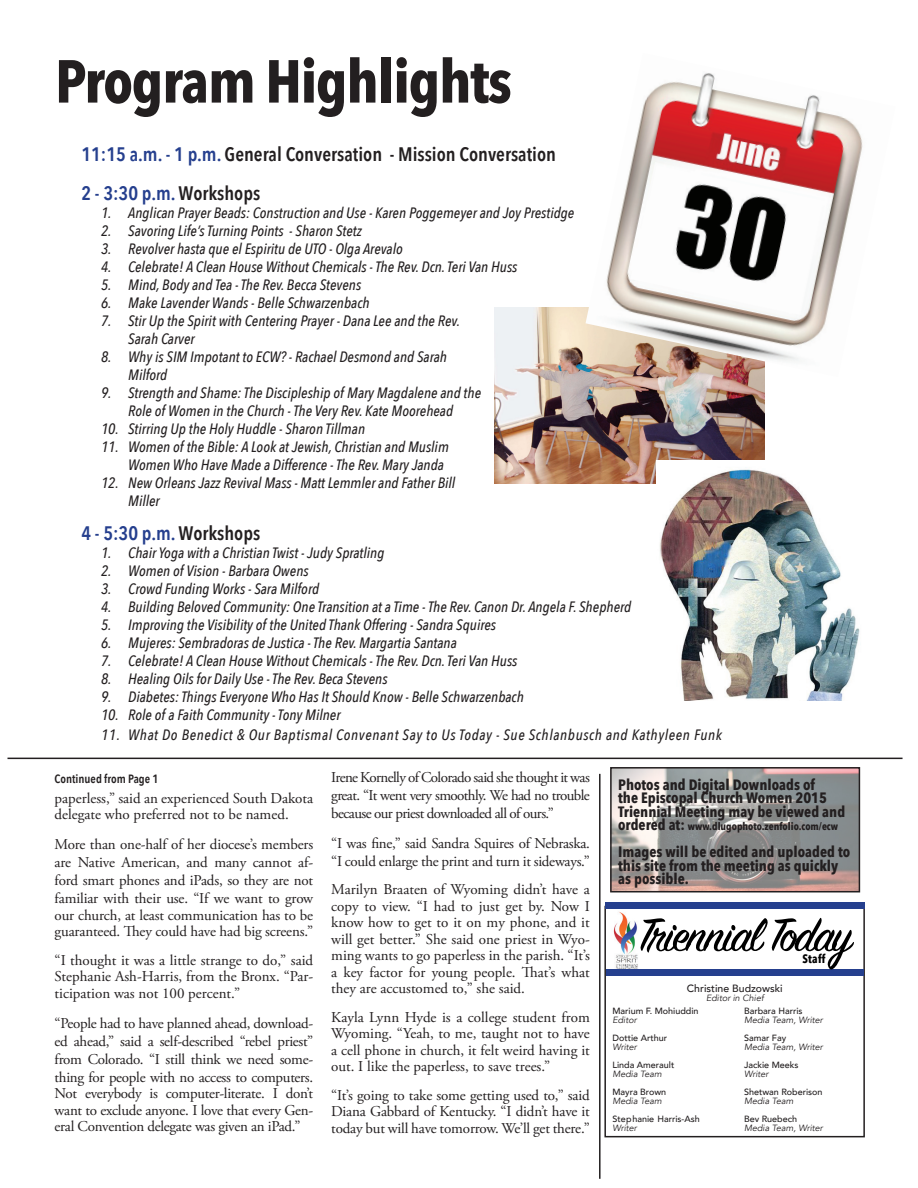
<style>
.page{position:relative;width:918px;height:1188px;background:#fff}
.page>*{position:absolute;margin:0;border:0;box-sizing:border-box;transform-origin:0 0}
.t1{font:700 60px "Avenir Next Condensed";letter-spacing:-.02em;color:#231f20}
.t2{font:51.9px "Sign Painter House Script";letter-spacing:-.04em;color:#000}
.t3{font:600 19.5px/39px "Avenir Next Condensed";color:#231f20}
.t4{font:600 19.5px "Avenir Next Condensed";color:#253f8e}
.t5{font:15px/16.5px "Adobe Garamond Pro";letter-spacing:-.01em;color:#231f20;text-align:justify}
.t6{font:italic 500 15px/18px "Avenir Next Condensed";color:#231f20}
.t7{font:700 15px/13.5px "Avenir Next Condensed";color:#231f20}
.t8{font:italic 500 15px "Avenir Next Condensed";letter-spacing:.04em;color:#231f20}
.t9{font:600 12px "Avenir Next Condensed";color:#231f20}
.t10{font:700 12px "Avenir Next Condensed";letter-spacing:.015em;color:#000}
.t11{font:700 10.5px "Avenir Next Condensed";color:#231f20}
.t12{font:500 10.5px "Avenir";color:#231f20}
.t13{font:500 9px "Avenir";color:#231f20}
.t14{font:italic 9px "Avenir";color:#231f20}
.s1{color:#253f8e}
.s2{color:#231f20}
.s3{font-size:15px}
</style>
<div class="page">
<img style="left:494px;top:307px;width:271px;height:177px">
<img style="left:656px;top:461px;width:204px;height:240px">
<img style="left:613px;top:912px;width:25px;height:57px">
<div style="left:604px;top:906px;width:261px;height:231px;border:2px solid #231f20"></div>
<div style="left:605px;top:903px;width:259px;height:6px;background:#253f8e"></div>
<div style="left:606px;top:969px;width:258px;height:7px;background:#253f8e"></div>
<img style="left:586px;top:73px;width:277px;height:304px">
<hr style="left:8px;top:758px;width:895px;height:1px;background:#231f20">
<hr style="left:599px;top:774px;width:2px;height:405px;background:#231f20">
<img style="left:613px;top:770px;width:244px;height:119px">
<div style="left:610px;top:767px;width:250px;height:125px;border:2px solid #231f20"></div>
<h1 class="t1" style="left:55px;top:45px;width:458px">Program Highlights</h1>
<h3 class="t3" style="left:81px;top:134px;width:476px"><span class="s1">11:15 a.m. - 1 p.m.</span> General Conversation - Mission Conversation<br><span class="s1">2 - 3:30 p.m.</span> Workshops</h3>
<p class="t6" style="left:101px;top:203px;width:475px">1. Anglican Prayer Beads: Construction and Use - Karen Poggemeyer and Joy Prestidge</p>
<p class="t6" style="left:101px;top:221px;width:262px">2. Savoring Life’s Turning Points - Sharon Stetz</p>
<p class="t6" style="left:101px;top:239px;width:303px">3. Revolver hasta que el Espiritu de UTO - Olga Arevalo</p>
<p class="t6" style="left:101px;top:257px;width:418px">4. Celebrate! A Clean House Without Chemicals - The Rev. Dcn. Teri Van Huss</p>
<p class="t6" style="left:101px;top:275px;width:262px">5. Mind, Body and Tea - The Rev. Becca Stevens</p>
<p class="t6" style="left:101px;top:293px;width:270px">6. Make Lavender Wands - Belle Schwarzenbach</p>
<p class="t6" style="left:128px;top:311px;width:333px;text-indent:-27px">7. Stir Up the Spirit with Centering Prayer - Dana Lee and the Rev.<br>Sarah Carver</p>
<p class="t6" style="left:128px;top:347px;width:320px;text-indent:-27px">8. Why is SIM Impotant to ECW? - Rachael Desmond and Sarah<br>Milford</p>
<p class="t6" style="left:101px;top:383px;width:381px;text-align:center">9. Strength and Shame: The Discipleship of Mary Magdalene and the<br>Role of Women in the Church - The Very Rev. Kate Moorehead</p>
<p class="t6" style="left:101px;top:419px;width:265px">10. Stirring Up the Holy Huddle - Sharon Tillman</p>
<p class="t6" style="left:128px;top:437px;width:322px;text-indent:-27px">11. Women of the Bible: A Look at Jewish, Christian and Muslim<br>Women Who Have Made a Difference - The Rev. Mary Janda</p>
<p class="t6" style="left:128px;top:473px;width:329px;text-indent:-27px">12. New Orleans Jazz Revival Mass - Matt Lemmler and Father Bill<br>Miller</p>
<h3 class="t4" style="left:81px;top:516px;width:180px">4 - 5:30 p.m. <span class="s2">Workshops</span></h3>
<p class="t6" style="left:101px;top:544px;width:285px">1. Chair Yoga with a Christian Twist - Judy Spratling</p>
<p class="t6" style="left:101px;top:562px;width:209px">2. Women of Vision - Barbara Owens</p>
<p class="t6" style="left:101px;top:580px;width:219px">3. Crowd Funding Works - Sara Milford</p>
<p class="t6" style="left:101px;top:598px;width:532px">4. Building Beloved Community: One Transition at a Time - The Rev. Canon Dr. Angela F. Shepherd</p>
<p class="t6" style="left:101px;top:616px;width:397px">5. Improving the Visibility of the United Thank Offering - Sandra Squires</p>
<p class="t6" style="left:101px;top:634px;width:357px">6. Mujeres: Sembradoras de Justica - The Rev. Margartia Santana</p>
<p class="t6" style="left:101px;top:652px;width:418px">7. Celebrate! A Clean House Without Chemicals - The Rev. Dcn. Teri Van Huss</p>
<p class="t6" style="left:101px;top:670px;width:288px">8. Healing Oils for Daily Use - The Rev. Beca Stevens</p>
<p class="t6" style="left:101px;top:688px;width:424px">9. Diabetes: Things Everyone Who Has It Should Know - Belle Schwarzenbach</p>
<p class="t6" style="left:101px;top:706px;width:241px">10. Role of a Faith Community - Tony Milner</p>
<p class="t8" style="left:101px;top:725px;width:622px">11. What Do Benedict &amp; Our Baptismal Convenant Say to Us Today - Sue Schlanbusch and Kathyleen Funk</p>
<p class="t9" style="left:55px;top:768px;width:105px">Continued from Page 1</p>
<p class="t5" style="left:55px;top:790px;width:260px">paperless,” said an experienced South Dakota delegate who preferred not to be named.</p>
<p class="t5" style="left:55px;top:836px;width:260px;line-height:18px">More than one-half of her diocese’s members are Native American, and many cannot af&shy;ford smart phones and iPads, so they are not familiar with their use. “If we want to grow</p>
<p class="t5" style="left:55px;top:907px;width:260px">our church, at least communication has to be guaranteed. They could have had big screens.”</p>
<p class="t5" style="left:55px;top:952px;width:260px">“I thought it was a little strange to do,” said Stephanie Ash-Harris, from the Bronx. “Par&shy;ticipation was not 100 percent.”</p>
<p class="t5" style="left:55px;top:1015px;width:260px;line-height:18px">“People had to have planned ahead, download&shy;ed ahead,” said a self-described “rebel priest” from Colorado. “I still think we need some&shy;thing for people with no access to computers.</p>
<p class="t5" style="left:55px;top:1086px;width:260px">Not everybody is computer-literate. I don’t want to exclude anyone. I love that every Gen&shy;eral Convention delegate was given an iPad.”</p>
<p class="t5" style="left:331px;top:769px;width:260px;line-height:18px">Irene Kornelly of Colorado said she thought it was great. “It went very smoothly. We had no trouble because our priest downloaded all of ours.”</p>
<p class="t5" style="left:331px;top:835px;width:260px;line-height:18px">“I was fine,” said Sandra Squires of Nebraska. “I could enlarge the print and turn it sideways.”</p>
<p class="t5" style="left:331px;top:882px;width:260px">Marilyn Braaten of Wyoming didn’t have a copy to view. “I had to just get by. Now I know how to get to it on my phone, and it will get better.” She said one priest in Wyo&shy;ming wants to go paperless in the parish. “It’s a key factor for young people. That’s what they are accustomed to,” she said.</p>
<p class="t5" style="left:331px;top:1009px;width:260px">Kayla Lynn Hyde is a college student from Wyoming. “Yeah, to me, taught not to have a cell phone in church, it felt weird having it out. I like the paperless, to save trees.”</p>
<p class="t5" style="left:331px;top:1087px;width:260px">“It’s going to take some getting used to,” said Diana Gabbard of Kentucky. “I didn’t have it today but will have tomorrow. We’ll get there.”</p>
<p class="t7" style="left:618px;top:778px;width:229px">Photos and Digital Downloads of<br>the Episcopal Church Women 2015<br>Triennial Meeting may be viewed and</p>
<p class="t11" style="left:618px;top:820px;width:221px"><span class="s3">ordered at:</span> www.dlugophoto.zenfolio.com/ecw</p>
<p class="t7" style="left:618px;top:845px;width:233px">Images will be edited and uploaded to this site from the meeting as quickly as possible.</p>
<h2 class="t2" style="left:638px;top:903px;width:216px">Triennial Today</h2>
<p class="t10" style="left:803px;top:951px;width:24px">Staff</p>
<p class="t12" style="left:687px;top:980px;width:97px">Christine Budzowski</p>
<p class="t14" style="left:706px;top:993px;width:59px">Editor in Chief</p>
<p class="t13" style="left:612px;top:1003px;width:88px">Marium F. Mohiuddin</p>
<p class="t14" style="left:612px;top:1015px;width:26px">Editor</p>
<p class="t13" style="left:612px;top:1030px;width:56px">Dottie Arthur</p>
<p class="t14" style="left:612px;top:1042px;width:26px">Writer</p>
<p class="t13" style="left:612px;top:1057px;width:64px">Linda Amerault</p>
<p class="t14" style="left:612px;top:1069px;width:51px">Media Team</p>
<p class="t13" style="left:612px;top:1084px;width:55px">Mayra Brown</p>
<p class="t14" style="left:612px;top:1096px;width:51px">Media Team</p>
<p class="t13" style="left:612px;top:1111px;width:89px">Stephanie Harris-Ash</p>
<p class="t14" style="left:612px;top:1123px;width:26px">Writer</p>
<p class="t13" style="left:744px;top:1003px;width:60px">Barbara Harris</p>
<p class="t14" style="left:744px;top:1015px;width:80px">Media Team, Writer</p>
<p class="t13" style="left:744px;top:1030px;width:44px">Samar Fay</p>
<p class="t14" style="left:744px;top:1042px;width:80px">Media Team, Writer</p>
<p class="t13" style="left:744px;top:1057px;width:56px">Jackie Meeks</p>
<p class="t14" style="left:744px;top:1069px;width:26px">Writer</p>
<p class="t13" style="left:744px;top:1084px;width:80px">Shetwan Roberison</p>
<p class="t14" style="left:744px;top:1096px;width:51px">Media Team</p>
<p class="t13" style="left:744px;top:1111px;width:55px">Bev Ruebech</p>
<p class="t14" style="left:744px;top:1123px;width:80px">Media Team, Writer</p>
</div>
